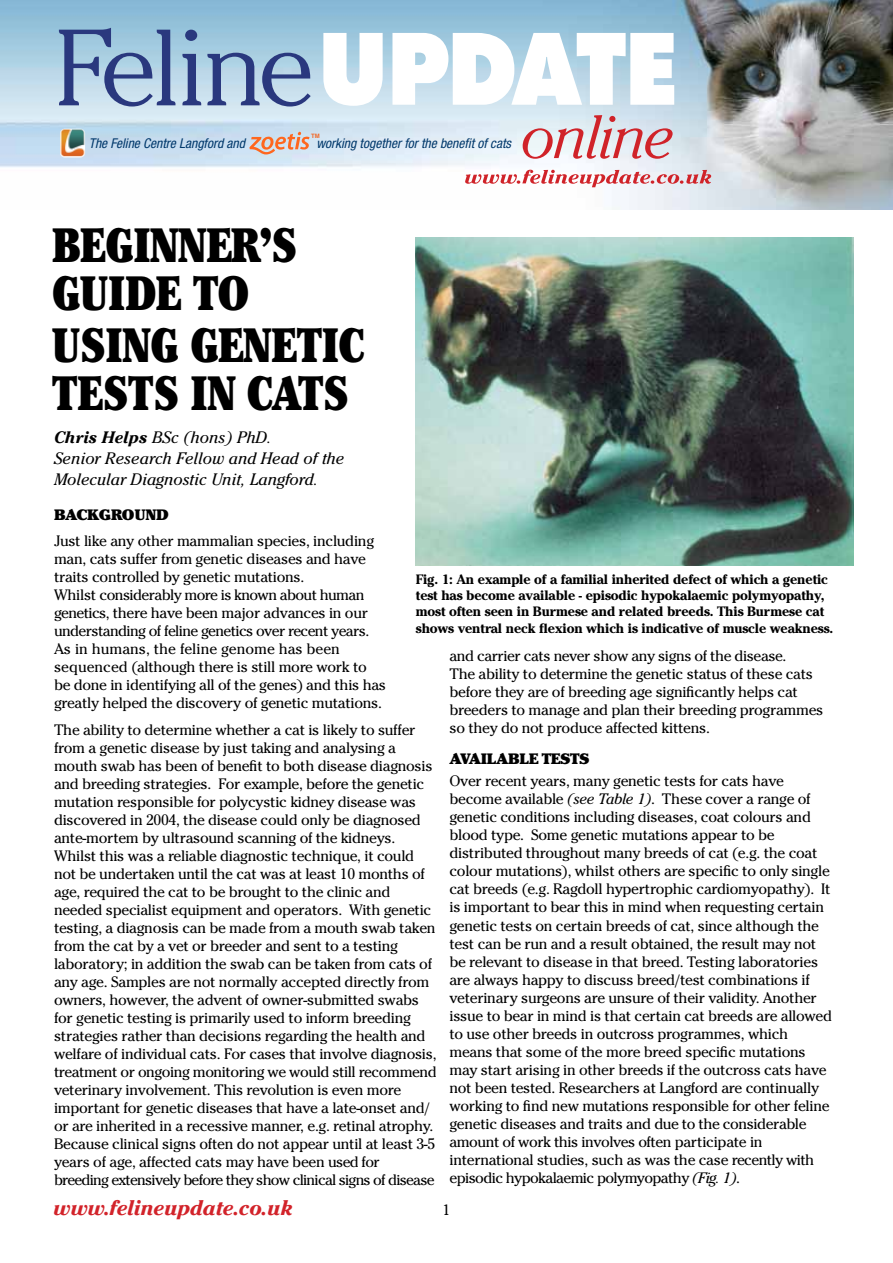
<style>
.page{position:relative;width:893px;height:1263px;background:#fff}
.page>*{position:absolute;margin:0;border:0;box-sizing:border-box;transform-origin:0 0}
.t1{font:900 condensed 48px/48px "Cheltenham";letter-spacing:-.03em;color:#000}
.t2{font:italic 700 21px "Cheltenham";letter-spacing:-.02em;color:#d2232a}
.t3{font:italic 16.5px/21px "Cheltenham";color:#000}
.t4{font:15px/18px "Cheltenham";letter-spacing:-.02em;color:#000}
.t5{font:900 15px "Cheltenham";letter-spacing:-.02em;color:#000}
.t6{font:700 13.5px/16.2px "Cheltenham";letter-spacing:-.01em;color:#000}
.t7{font:italic condensed 13.5px "Helvetica Neue";color:#00386b}
.t8{font:700 6px "Helvetica";color:#f26725}
.s1{font-weight:700}
.s2{font-style:italic}
</style>
<div class="page">
<img style="left:0;top:0;width:893px;height:210px">
<img style="left:261px;top:132px;width:49px;height:18px">
<img style="left:60px;top:129px;width:25px;height:28px">
<svg style="left:59px;top:28px;width:116px;height:79px;background:#89a4c5"></svg>
<svg style="left:182px;top:30px;width:19px;height:75px"></svg>
<svg style="left:207px;top:53px;width:104px;height:54px;background:#8aa1c3"></svg>
<svg style="left:323px;top:33px;width:60px;height:73px"></svg>
<svg style="left:392px;top:33px;width:282px;height:72px"></svg>
<svg style="left:465px;top:170px;width:246px;height:17px"></svg>
<svg style="left:523px;top:115px;width:150px;height:44px;background:#dcbac1"></svg>
<img style="left:416px;top:238px;width:437px;height:328px">
<p class="t8" style="left:311px;top:131px;width:10px">TM</p>
<p class="t7" style="left:89px;top:136px;width:158px">The Feline Centre Langford and</p>
<p class="t7" style="left:316px;top:136px;width:196px">working together for the benefit of cats</p>
<h1 class="t1" style="left:52px;top:220px;width:247px">BEGINNER’S<br>GUIDE TO</h1>
<h1 class="t1" style="left:52px;top:320px;width:315px">USING GENETIC<br>TESTS IN CATS</h1>
<p class="t3" style="left:54px;top:427px;width:292px"><span class="s1">Chris Helps</span> BSc (hons) PhD.<br>Senior Research Fellow and Head of the<br>Molecular Diagnostic Unit, Langford.</p>
<p class="t5" style="left:54px;top:506px;width:116px">BACKGROUND</p>
<p class="t4" style="left:54px;top:532px;width:334px">Just like any other mammalian species, including man, cats suffer from genetic diseases and have traits controlled by genetic mutations.<br>Whilst considerably more is known about human genetics, there have been major advances in our understanding of feline genetics over recent years.<br>As in humans, the feline genome has been sequenced (although there is still more work to be done in identifying all of the genes) and this has greatly helped the discovery of genetic mutations.</p>
<p class="t4" style="left:54px;top:721px;width:384px">The ability to determine whether a cat is likely to suffer from a genetic disease by just taking and analysing a mouth swab has been of benefit to both disease diagnosis and breeding strategies. For example, before the genetic mutation responsible for polycystic kidney disease was discovered in 2004, the disease could only be diagnosed ante-mortem by ultrasound scanning of the kidneys.<br>Whilst this was a reliable diagnostic technique, it could not be undertaken until the cat was at least 10 months of age, required the cat to be brought to the clinic and needed specialist equipment and operators. With genetic testing, a diagnosis can be made from a mouth swab taken from the cat by a vet or breeder and sent to a testing laboratory; in addition the swab can be taken from cats of any age. Samples are not normally accepted directly from owners, however, the advent of owner-submitted swabs for genetic testing is primarily used to inform breeding strategies rather than decisions regarding the health and welfare of individual cats. For cases that involve diagnosis, treatment or ongoing monitoring we would still recommend veterinary involvement. This revolution is even more important for genetic diseases that have a late-onset and/ or are inherited in a recessive manner, e.g. retinal atrophy.<br>Because clinical signs often do not appear until at least 3-5 years of age, affected cats may have been used for breeding extensively before they show clinical signs of disease</p>
<p class="t6" style="left:416px;top:571px;width:419px">Fig. 1: An example of a familial inherited defect of which a genetic test has become available - episodic hypokalaemic polymyopathy, most often seen in Burmese and related breeds. This Burmese cat shows ventral neck flexion which is indicative of muscle weakness.</p>
<p class="t4" style="left:449px;top:647px;width:375px">and carrier cats never show any signs of the disease.<br>The ability to determine the genetic status of these cats before they are of breeding age significantly helps cat breeders to manage and plan their breeding programmes so they do not produce affected kittens.</p>
<p class="t5" style="left:449px;top:750px;width:142px">AVAILABLE TESTS</p>
<p class="t4" style="left:449px;top:772px;width:384px">Over recent years, many genetic tests for cats have become available <span class="s2">(see Table 1)</span>. These cover a range of genetic conditions including diseases, coat colours and blood type. Some genetic mutations appear to be distributed throughout many breeds of cat (e.g. the coat colour mutations), whilst others are specific to only single cat breeds (e.g. Ragdoll hypertrophic cardiomyopathy). It is important to bear this in mind when requesting certain genetic tests on certain breeds of cat, since although the test can be run and a result obtained, the result may not be relevant to disease in that breed. Testing laboratories are always happy to discuss breed/test combinations if veterinary surgeons are unsure of their validity. Another issue to bear in mind is that certain cat breeds are allowed to use other breeds in outcross programmes, which means that some of the more breed specific mutations may start arising in other breeds if the outcross cats have not been tested. Researchers at Langford are continually working to find new mutations responsible for other feline genetic diseases and traits and due to the considerable amount of work this involves often participate in international studies, such as was the case recently with episodic hypokalaemic polymyopathy <span class="s2">(Fig. 1)</span>.</p>
<h2 class="t2" style="left:53px;top:1195px;width:241px">www.felineupdate.co.uk</h2>
<p class="t4" style="left:443px;top:1200px;width:9px">1</p>
</div>
